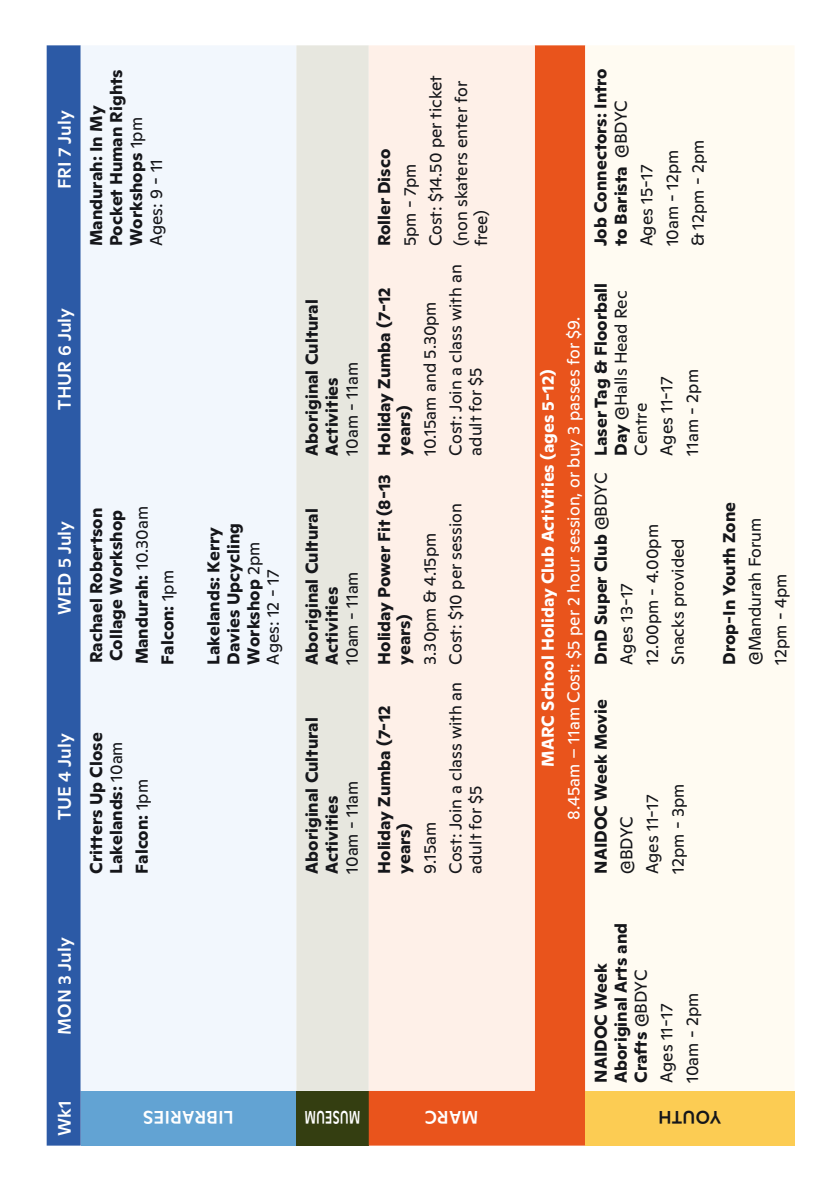
<style>
.page{position:relative;width:840px;height:1191px;background:#fff}
.page>*{position:absolute;margin:0;border:0;box-sizing:border-box;transform-origin:0 0}
.t1{font:500 18px "Ginto Normal";color:#fff}
.t2{font:500 18px "Ginto Normal";color:#fff;scale:.68 1}
.t3{font:500 18px "Ginto Normal";letter-spacing:.01em;color:#15161a}
.t4{font:700 17px/20px "Ginto Normal";color:#15161a}
.t5{font:17px/20px "Ginto Normal";color:#15161a}
.t6{font:17px "Ginto Normal";color:#fff}
.t7{font:700 17px "Ginto Normal";color:#fff}
.s1{font-weight:400}
</style>
<div class="page">
<div style="left:47px;top:45px;width:34px;height:1100px;background:#2c5aa6"></div>
<div style="left:81px;top:1090px;width:215px;height:55px;background:#62a3d3"></div>
<div style="left:81px;top:46px;width:215px;height:1044px;background:#f2f7fd"></div>
<div style="left:296px;top:1090px;width:72px;height:55px;background:#343e11"></div>
<svg style="left:296px;top:45px;width:72px;height:1045px;background:#e8e9e2"></svg>
<div style="left:368px;top:45px;width:217px;height:1100px;background:#e9541c"></div>
<div style="left:368px;top:45px;width:166px;height:1045px;background:#fef0e8"></div>
<div style="left:585px;top:1090px;width:209px;height:55px;background:#fccc53"></div>
<div style="left:585px;top:45px;width:209px;height:1045px;background:#fffbf2"></div>
<p class="t1" style="left:51px;top:189px;width:80px;rotate:-90deg">FRI 7 July</p>
<p class="t4" style="left:85px;top:246px;width:179px;rotate:-90deg">Mandurah: In My<br>Pocket Human Rights<br>Workshops <span class="s1">1pm<br>Ages: 9 - 11</span></p>
<p class="t1" style="left:51px;top:409px;width:103px;rotate:-90deg">THUR 6 July</p>
<p class="t1" style="left:51px;top:615px;width:96px;rotate:-90deg">WED 5 July</p>
<p class="t4" style="left:85px;top:663px;width:157px;rotate:-90deg">Rachael Robertson<br>Collage Workshop</p>
<p class="t4" style="left:129px;top:664px;width:160px;line-height:25.8px;rotate:-90deg">Mandurah: <span class="s1">10.30am<br></span>Falcon: <span class="s1">1pm</span></p>
<p class="t1" style="left:51px;top:820px;width:88px;rotate:-90deg">TUE 4 July</p>
<p class="t4" style="left:85px;top:873px;width:142px;rotate:-90deg">Critters Up Close<br>Lakelands: <span class="s1">10am</span></p>
<p class="t4" style="left:130px;top:873px;width:96px;rotate:-90deg">Falcon: <span class="s1">1pm</span></p>
<p class="t1" style="left:51px;top:1034px;width:99px;rotate:-90deg">MON 3 July</p>
<p class="t4" style="left:202px;top:664px;width:143px;rotate:-90deg">Lakelands: Kerry<br>Davies Upcycling<br>Workshop <span class="s1">2pm<br>Ages: 12 - 17</span></p>
<p class="t4" style="left:300px;top:455px;width:158px;rotate:-90deg">Aboriginal Cultural<br>Activities<br><span class="s1">10am - 11am</span></p>
<p class="t4" style="left:300px;top:664px;width:158px;rotate:-90deg">Aboriginal Cultural<br>Activities<br><span class="s1">10am - 11am</span></p>
<p class="t4" style="left:300px;top:873px;width:158px;rotate:-90deg">Aboriginal Cultural<br>Activities<br><span class="s1">10am - 11am</span></p>
<p class="t4" style="left:372px;top:246px;width:99px;rotate:-90deg">Roller Disco</p>
<p class="t5" style="left:398px;top:246px;width:84px;rotate:-90deg">5pm - 7pm</p>
<p class="t5" style="left:424px;top:246px;width:172px;rotate:-90deg">Cost: $14.50 per ticket</p>
<p class="t5" style="left:450px;top:246px;width:167px;rotate:-90deg">(non skaters enter for free)</p>
<p class="t4" style="left:372px;top:455px;width:170px;rotate:-90deg">Holiday Zumba (7-12 years)</p>
<p class="t4" style="left:372px;top:664px;width:192px;rotate:-90deg">Holiday Power Fit (8-13 years)</p>
<p class="t4" style="left:372px;top:873px;width:170px;rotate:-90deg">Holiday Zumba (7-12 years)</p>
<p class="t5" style="left:418px;top:455px;width:156px;rotate:-90deg">10.15am and 5.30pm</p>
<p class="t5" style="left:444px;top:455px;width:193px;rotate:-90deg">Cost: Join a class with an adult for $5</p>
<p class="t5" style="left:418px;top:664px;width:133px;rotate:-90deg">3.30pm &amp; 4.15pm</p>
<p class="t5" style="left:418px;top:873px;width:53px;rotate:-90deg">9.15am</p>
<p class="t5" style="left:444px;top:664px;width:163px;rotate:-90deg">Cost: $10 per session</p>
<p class="t5" style="left:444px;top:873px;width:193px;rotate:-90deg">Cost: Join a class with an adult for $5</p>
<p class="t1" style="left:51px;top:1135px;width:37px;rotate:-90deg">Wk1</p>
<p class="t1" style="left:234px;top:1130px;width:92px;rotate:-180deg">LIBRARIES</p>
<p class="t2" style="left:360px;top:1130px;width:84px;rotate:-180deg">MUSEUM</p>
<p class="t1" style="left:478px;top:1130px;width:55px;rotate:-180deg">MARC</p>
<p class="t4" style="left:589px;top:246px;width:180px;rotate:-90deg">Job Connectors: Intro to Barista <span class="s1">@BDYC</span></p>
<p class="t5" style="left:634px;top:246px;width:83px;rotate:-90deg">Ages 15-17</p>
<p class="t5" style="left:660px;top:246px;width:98px;rotate:-90deg">10am - 12pm</p>
<p class="t5" style="left:686px;top:246px;width:108px;rotate:-90deg">&amp; 12pm - 2pm</p>
<p class="t7" style="left:534px;top:766px;width:398px;rotate:-90deg">MARC School Holiday Club Activities (ages 5-12)</p>
<p class="t6" style="left:561px;top:819px;width:504px;rotate:-90deg">8.45am – 11am Cost: $5 per 2 hour session, or buy 3 passes for $9.</p>
<p class="t4" style="left:589px;top:455px;width:174px;rotate:-90deg">Laser Tag &amp; Floorball<br>Day <span class="s1">@Halls Head Rec<br>Centre</span></p>
<p class="t5" style="left:655px;top:455px;width:80px;rotate:-90deg">Ages 11-17</p>
<p class="t5" style="left:680px;top:455px;width:88px;rotate:-90deg">11am - 2pm</p>
<p class="t4" style="left:589px;top:664px;width:193px;rotate:-90deg">DnD Super Club <span class="s1">@BDYC</span></p>
<p class="t5" style="left:615px;top:664px;width:83px;rotate:-90deg">Ages 13-17</p>
<p class="t5" style="left:640px;top:664px;width:142px;rotate:-90deg">12.00pm - 4.00pm</p>
<p class="t5" style="left:666px;top:664px;width:128px;rotate:-90deg">Snacks provided</p>
<p class="t4" style="left:589px;top:873px;width:176px;rotate:-90deg">NAIDOC Week Movie</p>
<p class="t5" style="left:615px;top:873px;width:59px;rotate:-90deg">@BDYC</p>
<p class="t5" style="left:640px;top:873px;width:80px;rotate:-90deg">Ages 11-17</p>
<p class="t5" style="left:666px;top:873px;width:91px;rotate:-90deg">12pm - 3pm</p>
<p class="t4" style="left:717px;top:664px;width:164px;rotate:-90deg">Drop-In Youth Zone</p>
<p class="t5" style="left:743px;top:664px;width:148px;rotate:-90deg">@Mandurah Forum</p>
<p class="t5" style="left:769px;top:664px;width:92px;rotate:-90deg">12pm - 4pm</p>
<p class="t4" style="left:589px;top:1082px;width:161px;rotate:-90deg">NAIDOC Week<br>Aboriginal Arts and<br>Crafts <span class="s1">@BDYC</span></p>
<p class="t5" style="left:655px;top:1082px;width:80px;rotate:-90deg">Ages 11-17</p>
<p class="t5" style="left:680px;top:1082px;width:91px;rotate:-90deg">10am - 2pm</p>
<p class="t3" style="left:721px;top:1130px;width:65px;rotate:-180deg">YOUTH</p>
</div>
